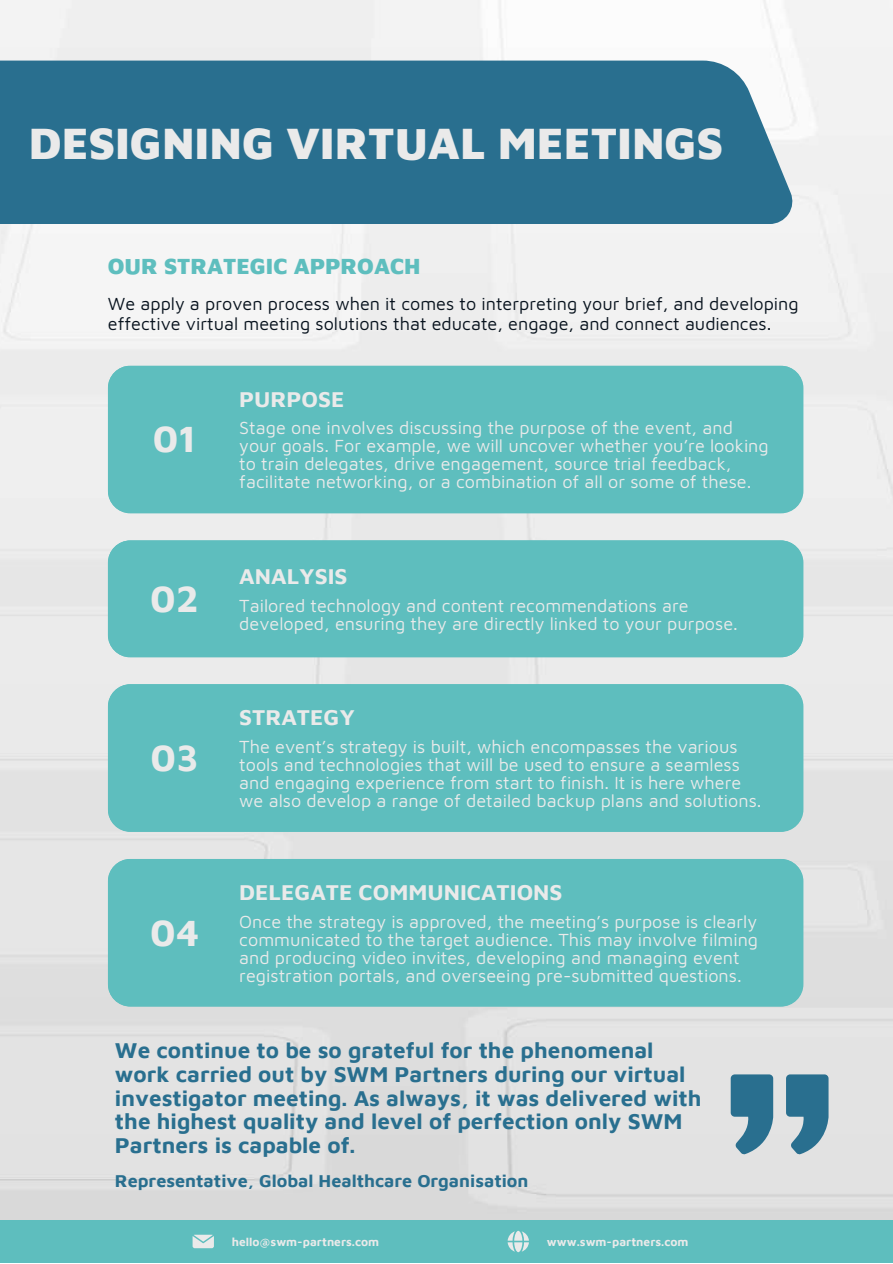
<style>
.page{position:relative;width:893px;height:1264px;background:#fff}
.page>*{position:absolute;margin:0;border:0;box-sizing:border-box;transform-origin:0 0}
.t1{font:900 45px "Maven Pro";color:#eaeaea}
.t2{font:700 38.25px "Maven Pro";color:#eaeaea}
.t3{font:700 22.5px/23.5px "Maven Pro";color:#296f8f}
.t4{font:700 22.5px "Maven Pro";color:#eaeaea}
.t5{font:900 22.5px "Maven Pro";color:#5ebebe}
.t6{font:18px/18px "Maven Pro";color:#eaeaea}
.t7{font:18px/20.2px "Maven Pro";color:#07121d}
.t8{font:700 18px "Maven Pro";color:#296f8f}
.t9{font:700 12px "Maven Pro";color:#eaeaea}
</style>
<div class="page">
<img style="left:0;top:0;width:892px;height:1219px">
<div style="left:0;top:1219px;width:892px;height:43px;background:#5ebebe"></div>
<svg style="left:507px;top:1230px;width:22px;height:22px"></svg>
<svg style="left:192px;top:1234px;width:22px;height:14px"></svg>
<div style="left:108px;top:366px;width:694px;height:147px;background:#5ebebe"></div>
<div style="left:108px;top:540px;width:694px;height:117px;background:#5ebebe"></div>
<div style="left:108px;top:684px;width:694px;height:147px;background:#5ebebe"></div>
<div style="left:108px;top:859px;width:694px;height:147px;background:#5ebebe"></div>
<div style="left:0;top:61px;width:793px;height:163px;background:#296f8f"></div>
<svg style="left:730px;top:1074px;width:43px;height:80px;background:#548aa2"></svg>
<svg style="left:786px;top:1074px;width:42px;height:80px;background:#5288a1"></svg>
<h1 class="t1" style="left:29px;top:115px;width:695px">DESIGNING VIRTUAL MEETINGS</h1>
<p class="t5" style="left:108px;top:252px;width:314px">OUR STRATEGIC APPROACH</p>
<p class="t7" style="left:108px;top:293px;width:692px">We apply a proven process when it comes to interpreting your brief, and developing effective virtual meeting solutions that educate, engage, and connect audiences.</p>
<p class="t4" style="left:239px;top:385px;width:106px">PURPOSE</p>
<h2 class="t2" style="left:153px;top:415px;width:45px">01</h2>
<p class="t6" style="left:239px;top:418px;width:531px">Stage one involves discussing the purpose of the event, and your goals. For example, we will uncover whether you’re looking to train delegates, drive engagement, source trial feedback, facilitate networking, or a combination of all or some of these.</p>
<h2 class="t2" style="left:150px;top:575px;width:50px">02</h2>
<p class="t4" style="left:239px;top:562px;width:110px">ANALYSIS</p>
<p class="t6" style="left:239px;top:595px;width:500px">Tailored technology and content recommendations are developed, ensuring they are directly linked to your purpose.</p>
<p class="t4" style="left:239px;top:703px;width:117px">STRATEGY</p>
<h2 class="t2" style="left:150px;top:734px;width:50px">03</h2>
<p class="t6" style="left:239px;top:737px;width:524px">The event’s strategy is built, which encompasses the various tools and technologies that will be used to ensure a seamless and engaging experience from start to finish. It is here where we also develop a range of detailed backup plans and solutions.</p>
<p class="t4" style="left:239px;top:878px;width:325px">DELEGATE COMMUNICATIONS</p>
<h2 class="t2" style="left:150px;top:908px;width:50px">04</h2>
<p class="t6" style="left:239px;top:911px;width:520px">Once the strategy is approved, the meeting’s purpose is clearly communicated to the target audience. This may involve filming and producing video invites, developing and managing event registration portals, and overseeing pre-submitted questions.</p>
<p class="t3" style="left:115px;top:1038px;width:588px">We continue to be so grateful for the phenomenal work carried out by SWM Partners during our virtual investigator meeting. As always, it was delivered with the highest quality and level of perfection only SWM Partners is capable of.</p>
<p class="t8" style="left:115px;top:1169px;width:415px">Representative, Global Healthcare Organisation</p>
<p class="t9" style="left:232px;top:1233px;width:149px">hello@swm-partners.com</p>
<p class="t9" style="left:547px;top:1233px;width:143px">www.swm-partners.com</p>
</div>
